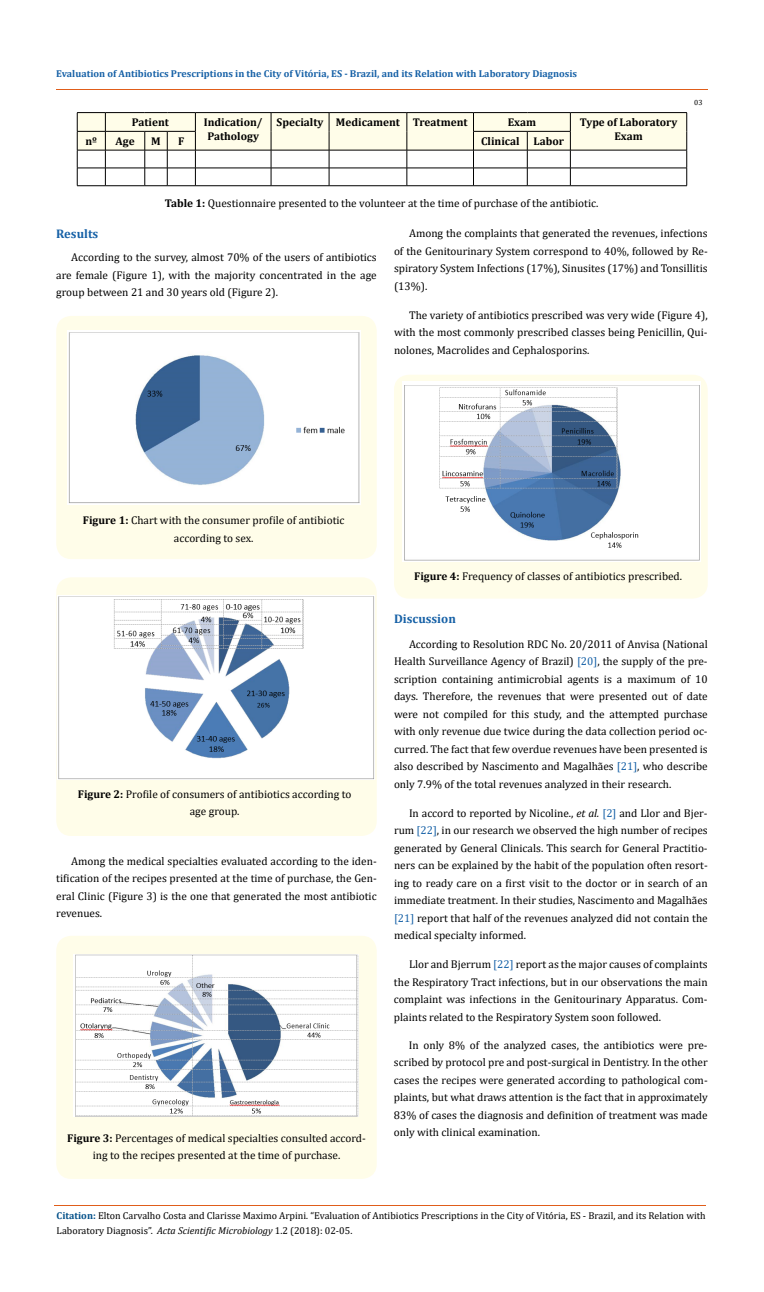
<style>
.page{position:relative;width:764px;height:1292px;background:#fff}
.page>*{position:absolute;margin:0;border:0;box-sizing:border-box;transform-origin:0 0}
.t1{font:700 12.5px "Cambria";color:#1560a6}
.t2{font:11.25px/17.5px "Cambria";color:#000;text-align:justify}
.t3{font:700 11.25px/13.5px "Cambria";color:#000;text-align:center}
.t4{font:10px/15px "Cambria";color:#000}
.t5{font:700 10px "Cambria";color:#1560a6}
.t6{font:7.5px "Cambria";color:#000}
.s1{font-weight:700}
.s2{color:#1560a6}
.s3{font-style:italic}
.s4{font-weight:700;color:#035089}
</style>
<div class="page">
<div style="left:56px;top:316px;width:321px;height:243px;background:#fffde9;border-radius:15px"></div>
<svg style="left:77px;top:112px;width:610px;height:74px"></svg>
<hr style="left:195px;top:185px;width:76px;height:1px;background:#000">
<hr style="left:271px;top:185px;width:58px;height:1px;background:#000">
<hr style="left:329px;top:185px;width:78px;height:1px;background:#000">
<hr style="left:407px;top:185px;width:66px;height:1px;background:#000">
<hr style="left:473px;top:185px;width:54px;height:1px;background:#000">
<hr style="left:527px;top:185px;width:43px;height:1px;background:#000">
<hr style="left:570px;top:185px;width:117px;height:1px;background:#000">
<img style="left:67px;top:331px;width:293px;height:173px">
<div style="left:56px;top:577px;width:321px;height:258px;background:#fffde9;border-radius:15px"></div>
<img style="left:58px;top:595px;width:317px;height:184px">
<div style="left:56px;top:935px;width:321px;height:243px;background:#fffde9;border-radius:15px"></div>
<img style="left:74px;top:954px;width:285px;height:162px">
<div style="left:394px;top:374px;width:314px;height:224px;background:#fffde9;border-radius:15px"></div>
<img style="left:403px;top:381px;width:297px;height:180px">
<hr style="left:56px;top:90px;width:652px;height:1px;background:#e05d1a">
<hr style="left:54px;top:1204px;width:651px;height:1px;background:#e05d1a">
<p class="t5" style="left:56px;top:67px;width:522px">Evaluation of Antibiotics Prescriptions in the City of Vitória, ES - Brazil, and its Relation with Laboratory Diagnosis</p>
<p class="t3" style="left:132px;top:115px;width:39px">Patient</p>
<p class="t3" style="left:204px;top:115px;width:60px">Indication/<br>Pathology</p>
<p class="t3" style="left:277px;top:115px;width:192px">Specialty Medicament Treatment</p>
<p class="t3" style="left:508px;top:115px;width:30px">Exam</p>
<p class="t3" style="left:580px;top:115px;width:99px">Type of Laboratory<br>Exam</p>
<p class="t3" style="left:85px;top:134px;width:13px">nº</p>
<p class="t3" style="left:115px;top:134px;width:21px">Age</p>
<p class="t3" style="left:151px;top:134px;width:11px">M</p>
<p class="t3" style="left:178px;top:134px;width:8px">F</p>
<p class="t3" style="left:481px;top:134px;width:84px">Clinical Labor</p>
<p class="t6" style="left:694px;top:98px;width:10px">03</p>
<p class="t2" style="left:165px;top:194px;width:435px"><span class="s1">Table 1:</span> Questionnaire presented to the volunteer at the time of purchase of the antibiotic.</p>
<p class="t1" style="left:56px;top:225px;width:44px">Results</p>
<p class="t2" style="left:56px;top:248px;width:322px;text-indent:15px">According to the survey, almost 70% of the users of antibiotics are female (Figure 1), with the majority concentrated in the age group between 21 and 30 years old (Figure 2).</p>
<p class="t2" style="left:394px;top:225px;width:315px;text-indent:15px">Among the complaints that generated the revenues, infections of the Genitourinary System correspond to 40%, followed by Re&shy;spiratory System Infections (17%), Sinusites (17%) and Tonsillitis (13%).</p>
<p class="t2" style="left:394px;top:306px;width:315px;text-indent:15px">The variety of antibiotics prescribed was very wide (Figure 4), with the most commonly prescribed classes being Penicillin, Qui&shy;nolones, Macrolides and Cephalosporins.</p>
<p class="t2" style="left:83px;top:511px;width:263px;text-align:center"><span class="s1">Figure 1:</span> Chart with the consumer profile of antibiotic according to sex.</p>
<p class="t2" style="left:78px;top:785px;width:275px;text-align:center"><span class="s1">Figure 2:</span> Profile of consumers of antibiotics according to age group.</p>
<p class="t2" style="left:56px;top:852px;width:322px;text-indent:15px">Among the medical specialties evaluated according to the iden&shy;tification of the recipes presented at the time of purchase, the Gen&shy;eral Clinic (Figure 3) is the one that generated the most antibiotic revenues.</p>
<p class="t2" style="left:67px;top:1129px;width:300px;text-align:center"><span class="s1">Figure 3:</span> Percentages of medical specialties consulted accord&shy;ing to the recipes presented at the time of purchase.</p>
<p class="t2" style="left:414px;top:567px;width:269px"><span class="s1">Figure 4:</span> Frequency of classes of antibiotics prescribed.</p>
<p class="t1" style="left:394px;top:609px;width:63px">Discussion</p>
<p class="t2" style="left:394px;top:635px;width:315px;text-indent:15px">According to Resolution RDC No. 20/2011 of Anvisa (National Health Surveillance Agency of Brazil) <span class="s2">[20]</span>, the supply of the pre&shy;scription containing antimicrobial agents is a maximum of 10 days. Therefore, the revenues that were presented out of date were not compiled for this study, and the attempted purchase with only revenue due twice during the data collection period oc&shy;curred. The fact that few overdue revenues have been presented is also described by Nascimento and Magalhães <span class="s2">[21]</span>, who describe only 7.9% of the total revenues analyzed in their research.</p>
<p class="t2" style="left:394px;top:804px;width:315px;text-indent:15px">In accord to reported by Nicoline., <span class="s3">et al.</span> <span class="s2">[2]</span> and Llor and Bjer&shy;rum <span class="s2">[22]</span>, in our research we observed the high number of recipes generated by General Clinicals. This search for General Practitio&shy;ners can be explained by the habit of the population often resort&shy;ing to ready care on a first visit to the doctor or in search of an immediate treatment. In their studies, Nascimento and Magalhães <span class="s2">[21]</span> report that half of the revenues analyzed did not contain the medical specialty informed.</p>
<p class="t2" style="left:394px;top:955px;width:315px;text-indent:15px">Llor and Bjerrum <span class="s2">[22]</span> report as the major causes of complaints the Respiratory Tract infections, but in our observations the main complaint was infections in the Genitourinary Apparatus. Com&shy;plaints related to the Respiratory System soon followed.</p>
<p class="t2" style="left:394px;top:1035px;width:315px;text-indent:15px">In only 8% of the analyzed cases, the antibiotics were pre&shy;scribed by protocol pre and post-surgical in Dentistry. In the other cases the recipes were generated according to pathological com&shy;plaints, but what draws attention is the fact that in approximately 83% of cases the diagnosis and definition of treatment was made only with clinical examination.</p>
<p class="t4" style="left:57px;top:1208px;width:650px"><span class="s4">Citation:</span> Elton Carvalho Costa and Clarisse Maximo Arpini<span class="s3">.</span> “Evaluation of Antibiotics Prescriptions in the City of Vitória, ES - Brazil, and its Relation with<br>Laboratory Diagnosis”. <span class="s3">Acta Scientific Microbiology</span> 1.2 (2018): 02-05.</p>
</div>
